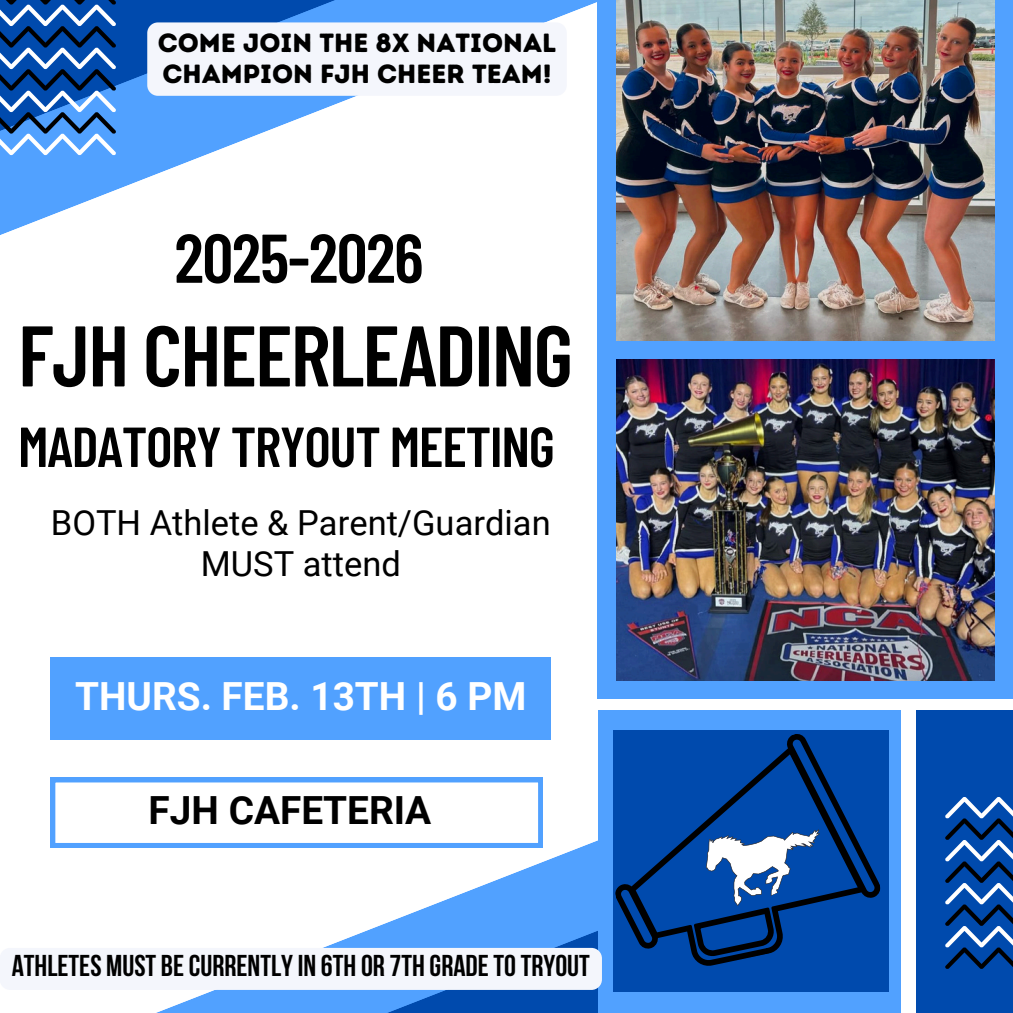
<style>
.page{position:relative;width:1013px;height:1013px;background:#fff}
.page>*{position:absolute;margin:0;border:0;box-sizing:border-box;transform-origin:0 0}
.t1{font:600 85.75px "Barlow Condensed";letter-spacing:-.02em;color:#000}
.t2{font:600 68.75px "Barlow Condensed";letter-spacing:-.02em;color:#000}
.t3{font:600 56.25px "Barlow Condensed";letter-spacing:-.02em;color:#000}
.t4{font:700 38.75px "Roboto";color:#fff}
.t5{font:700 38.75px "Roboto";color:#000}
.t6{font:34.5px/41.2px "Roboto";color:#000;text-align:center}
.t7{font:700 30px "Bebas Neue";color:#000}
.t8{font:26.25px/31px "Intro Rust Base";color:#000}
</style>
<div class="page">
<div style="left:598px;top:283px;width:414px;height:415px;background:#51a1ff"></div>
<img style="left:616px;top:465px;width:378px;height:215px">
<svg style="left:64px;top:843px;width:534px;height:169px"></svg>
<div style="left:598px;top:710px;width:302px;height:302px;background:#51a1ff"></div>
<div style="left:916px;top:710px;width:96px;height:302px;background:#004aad"></div>
<div style="left:51px;top:657px;width:500px;height:83px;background:#51a1ff"></div>
<svg style="left:51px;top:777px;width:492px;height:70px"></svg>
<img style="left:597px;top:386px;width:398px;height:79px">
<img style="left:0;top:0;width:1012px;height:386px">
<svg style="left:945px;top:797px;width:67px;height:172px"></svg>
<svg style="left:0;top:0;width:116px;height:155px;background:#386fb6"></svg>
<div style="left:613px;top:730px;width:276px;height:261px;background:#004aad"></div>
<svg style="left:615px;top:830px;width:168px;height:136px"></svg>
<svg style="left:695px;top:734px;width:186px;height:182px"></svg>
<div style="left:0;top:947px;width:602px;height:42px;background:#f4f6fc;border-radius:11px"></div>
<div style="left:147px;top:22px;width:420px;height:74px;background:#f4f6fc"></div>
<p class="t8" style="left:158px;top:27px;width:400px">COME JOIN THE 8X NATIONAL<br>CHAMPION FJH CHEER TEAM!</p>
<h5 class="t2" style="left:174px;top:214px;width:250px">2025-2026</h5>
<h2 class="t1" style="left:18px;top:301px;width:556px">FJH CHEERLEADING</h2>
<p class="t3" style="left:18px;top:411px;width:538px">MADATORY TRYOUT MEETING</p>
<h1 class="t6" style="left:51px;top:502px;width:501px">BOTH Athlete &amp; Parent/Guardian<br>MUST attend</h1>
<p class="t4" style="left:75px;top:674px;width:453px">THURS. FEB. 13TH | 6 PM</p>
<h3 class="t5" style="left:149px;top:788px;width:284px">FJH CAFETERIA</h3>
<h4 class="t7" style="left:12px;top:953px;width:579px">ATHLETES MUST BE CURRENTLYIN 6TH OR 7TH GRADETO TRYOUT</h4>
</div>
